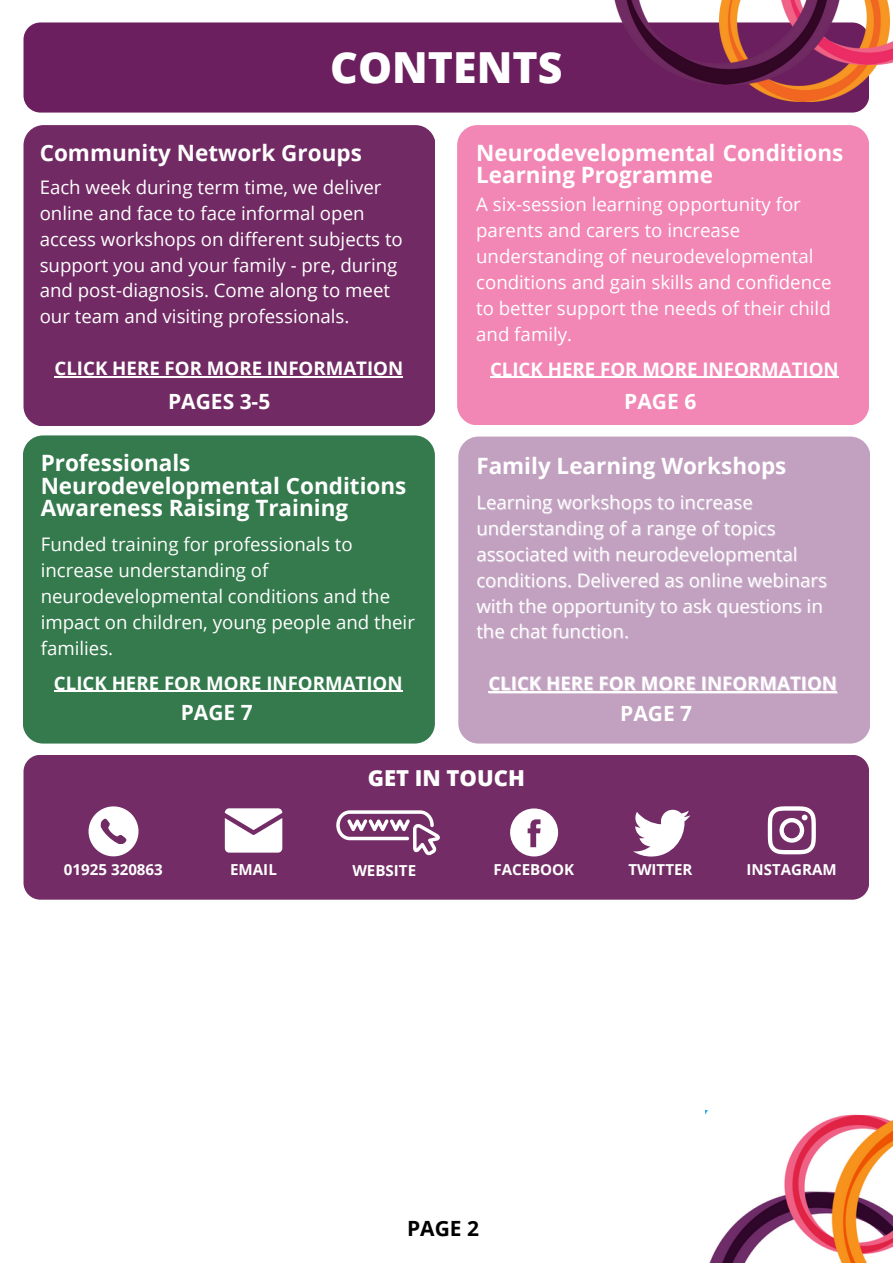
<style>
.page{position:relative;width:893px;height:1264px;background:#fff}
.page>*{position:absolute;margin:0;border:0;box-sizing:border-box;transform-origin:0 0}
.t1{font:800 42.75px "Open Sans";color:#fff}
.t2{font:700 22.5px/22.5px "Open Sans";color:#fff}
.t3{font:800 22.05px "Open Sans";color:#fff}
.t4{font:700 21px "Open Sans";color:#fff}
.t5{font:700 21px "Open Sans";color:#000}
.t6{font:18.6px/25.8px "Open Sans";color:#fff}
.t7{font:700 18.6px "Open Sans";color:#fff}
.t8{font:700 15.15px "Open Sans";color:#fff}
.t9{font:700 15px "Open Sans";color:#fff}
</style>
<div class="page">
<img style="left:705px;top:1110px;width:187px;height:152px">
<div style="left:682px;top:1118px;width:68px;height:55px;background:#fff"></div>
<div style="left:23px;top:754px;width:846px;height:145px;background:#732c65;border-radius:17px"></div>
<svg style="left:336px;top:810px;width:104px;height:45px"></svg>
<svg style="left:767px;top:806px;width:48px;height:48px"></svg>
<svg style="left:633px;top:809px;width:57px;height:47px"></svg>
<svg style="left:510px;top:808px;width:48px;height:48px"></svg>
<svg style="left:225px;top:808px;width:57px;height:44px;background:#ece3eb"></svg>
<svg style="left:89px;top:806px;width:49px;height:50px"></svg>
<div style="left:23px;top:22px;width:846px;height:91px;background:#6c1f5f;border-radius:17px"></div>
<div style="left:23px;top:125px;width:412px;height:301px;background:#712a63;border-radius:20px"></div>
<div style="left:457px;top:125px;width:411px;height:300px;background:#f287b5;border-radius:20px"></div>
<img style="left:750px;top:64px;width:136px;height:38px">
<img style="left:841px;top:0;width:51px;height:64px">
<img style="left:612px;top:0;width:229px;height:85px">
<hr style="left:55px;top:376px;width:348px;height:1px;background:#fff">
<hr style="left:490px;top:377px;width:348px;height:1px;background:#fff">
<div style="left:458px;top:436px;width:412px;height:307px;background:#c1a0c0;border-radius:20px"></div>
<hr style="left:489px;top:692px;width:348px;height:1px;background:#fff">
<hr style="left:488px;top:691px;width:349px;height:1px;background:#fff">
<div style="left:23px;top:435px;width:411px;height:308px;background:#347a4d;border-radius:20px"></div>
<hr style="left:54px;top:690px;width:348px;height:1px;background:#fff">
<p class="t1" style="left:330px;top:37px;width:234px">CONTENTS</p>
<p class="t2" style="left:40px;top:141px;width:324px">Community Network Groups</p>
<p class="t2" style="left:476px;top:141px;width:368px">Neurodevelopmental Conditions<br>Learning Programme</p>
<p class="t6" style="left:40px;top:174px;width:364px">Each week during term time, we deliver online and face to face informal open access workshops on different subjects to support you and your family - pre, during and post-diagnosis. Come along to meet our team and visiting professionals.</p>
<p class="t7" style="left:55px;top:355px;width:350px">CLICK HERE FOR MORE INFORMATION</p>
<p class="t6" style="left:476px;top:191px;width:357px">A six-session learning opportunity for parents and carers to increase understanding of neurodevelopmental conditions and gain skills and confidence to better support the needs of their child and family.</p>
<p class="t7" style="left:490px;top:356px;width:350px">CLICK HERE FOR MORE INFORMATION</p>
<p class="t4" style="left:168px;top:387px;width:104px">PAGES 3-5</p>
<p class="t4" style="left:624px;top:387px;width:73px">PAGE 6</p>
<p class="t2" style="left:41px;top:451px;width:367px">Professionals<br>Neurodevelopmental Conditions<br>Awareness Raising Training</p>
<p class="t6" style="left:41px;top:531px;width:376px">Funded training for professionals to increase understanding of neurodevelopmental conditions and the impact on children, young people and their families.</p>
<p class="t7" style="left:54px;top:669px;width:350px">CLICK HERE FOR MORE INFORMATION</p>
<p class="t4" style="left:181px;top:697px;width:73px">PAGE 7</p>
<p class="t2" style="left:476px;top:454px;width:311px">Family Learning Workshops</p>
<p class="t6" style="left:476px;top:489px;width:352px">Learning workshops to increase understanding of a range of topics associated with neurodevelopmental conditions. Delivered as online webinars with the opportunity to ask questions in the chat function.</p>
<p class="t7" style="left:488px;top:670px;width:350px">CLICK HERE FOR MORE INFORMATION</p>
<p class="t4" style="left:620px;top:698px;width:73px">PAGE 7</p>
<p class="t3" style="left:368px;top:762px;width:159px">GET IN TOUCH</p>
<p class="t8" style="left:64px;top:859px;width:100px">01925 320863</p>
<p class="t8" style="left:230px;top:859px;width:48px">EMAIL</p>
<p class="t8" style="left:352px;top:859px;width:65px">WEBSITE</p>
<p class="t9" style="left:493px;top:859px;width:82px">FACEBOOK</p>
<p class="t9" style="left:628px;top:859px;width:66px">TWITTER</p>
<p class="t9" style="left:746px;top:859px;width:92px">INSTAGRAM</p>
<p class="t5" style="left:407px;top:1213px;width:73px">PAGE 2</p>
</div>
